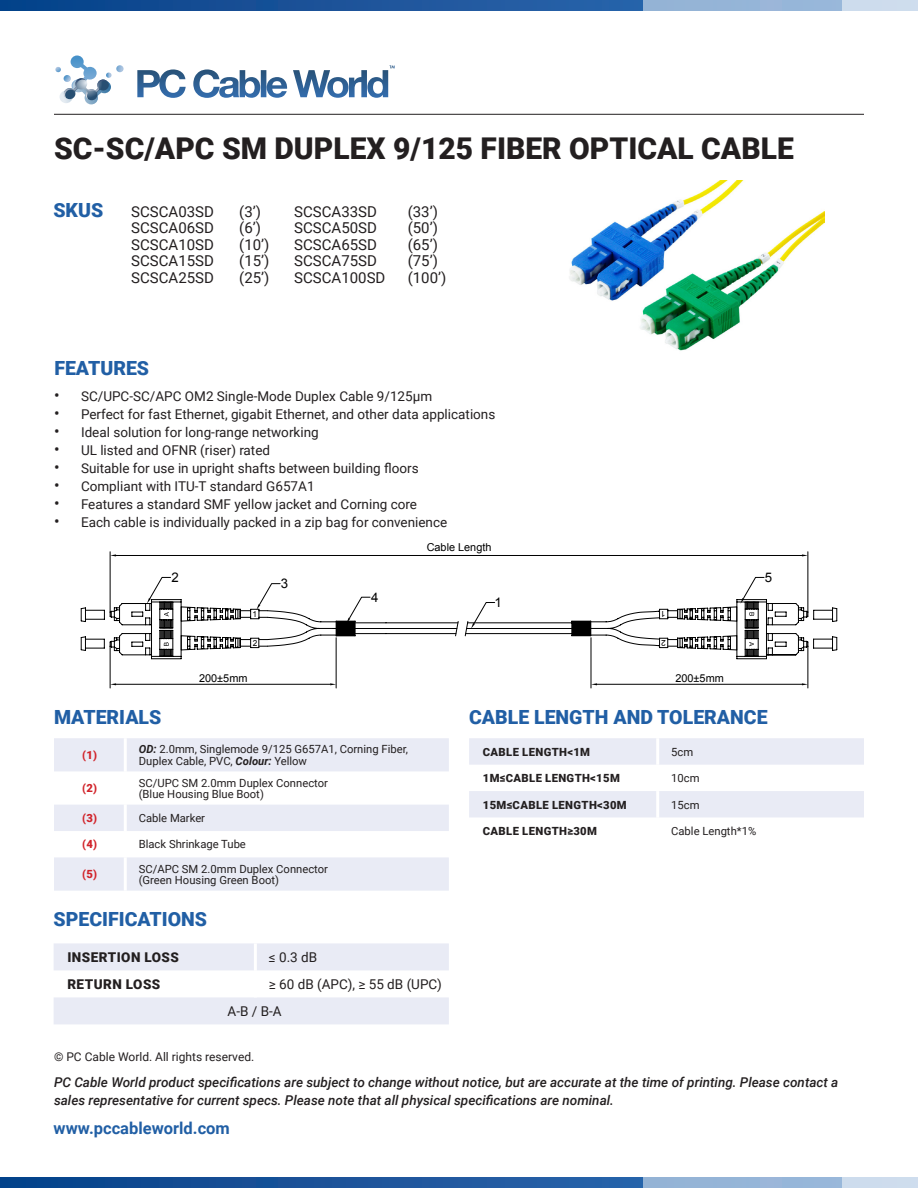
<style>
.page{position:relative;width:918px;height:1188px;background:#fff}
.page>*{position:absolute;margin:0;border:0;box-sizing:border-box;transform-origin:0 0}
.Product_Title{font:900 30px "Roboto";color:#231f20}
.t1{font:900 19.5px "Roboto";color:#215fa5}
.t2{font:700 16.5px "Roboto";color:#215fa5}
.SKU{font:15px "Roboto";color:#231f20}
.SKU_infos{font:15px "Roboto";color:#231f20}
.t3{font:13.5px "Roboto";color:#231f20}
.t4{font:italic 500 13.5px/18px "Roboto";color:#231f20}
.t5{font:900 13.5px "Roboto";letter-spacing:.035em;color:#231f20}
.t6{font:13.2px "Arial";color:#000}
.t7{font:12px "Roboto";color:#231f20}
.t8{font:11.25px/11.2px "Roboto";color:#231f20}
.t9{font:900 11.25px "Roboto";letter-spacing:.035em;color:#231f20}
.t10{font:900 11.25px "Roboto";color:#d1232a}
.t11{font:10.95px "Arial";color:#000}
.t12{font:8.25px "Arial";color:#000}
.s1{font-size:16.5px}
.s2{font-weight:700;font-style:italic}
</style>
<div class="page">
<svg style="left:0;top:0;width:644px;height:11px;background:#195299"></svg>
<svg style="left:55px;top:55px;width:69px;height:50px"></svg>
<svg style="left:137px;top:65px;width:258px;height:33px"></svg>
<div style="left:644px;top:0;width:274px;height:11px;background:#95b5d8"></div>
<div style="left:842px;top:0;width:76px;height:11px;background:#cddced"></div>
<svg style="left:0;top:1177px;width:643px;height:11px;background:#185299"></svg>
<div style="left:643px;top:1177px;width:275px;height:11px;background:#95b5d8"></div>
<div style="left:842px;top:1177px;width:76px;height:11px;background:#cddced"></div>
<hr style="left:54px;top:114px;width:810px;height:1px;background:#231f20">
<svg style="left:54px;top:943px;width:395px;height:81px"></svg>
<hr style="left:254px;top:943px;width:3px;height:27px;background:#fff">
<hr style="left:254px;top:970px;width:3px;height:27px;background:#fff">
<svg style="left:469px;top:738px;width:395px;height:79px"></svg>
<hr style="left:656px;top:738px;width:3px;height:27px;background:#fff">
<hr style="left:656px;top:765px;width:3px;height:26px;background:#fff">
<hr style="left:656px;top:791px;width:3px;height:26px;background:#fff">
<svg style="left:54px;top:738px;width:395px;height:153px;fill:#e9ebf5"></svg>
<hr style="left:124px;top:738px;width:3px;height:33px;background:#fff">
<hr style="left:124px;top:771px;width:3px;height:34px;background:#fff">
<hr style="left:124px;top:805px;width:3px;height:26px;background:#fff">
<hr style="left:124px;top:831px;width:3px;height:26px;background:#fff">
<hr style="left:124px;top:857px;width:3px;height:34px;background:#fff">
<img style="left:569px;top:181px;width:255px;height:170px">
<hr style="left:336px;top:638px;width:1px;height:50px;background:#000">
<hr style="left:110px;top:646px;width:1px;height:42px;background:#000">
<hr style="left:116px;top:684px;width:214px;height:1px;background:#000">
<hr style="left:591px;top:638px;width:1px;height:50px;background:#000">
<hr style="left:808px;top:646px;width:1px;height:42px;background:#000">
<hr style="left:597px;top:684px;width:205px;height:1px;background:#000">
<hr style="left:110px;top:552px;width:1px;height:60px;background:#000">
<hr style="left:808px;top:552px;width:1px;height:60px;background:#000">
<hr style="left:116px;top:555px;width:686px;height:1px;background:#000">
<svg style="left:81px;top:577px;width:756px;height:82px"></svg>
<p class="Product_Title" style="left:54px;top:127px;width:741px">SC-SC/APC SM DUPLEX 9/125 FIBER OPTICAL CABLE</p>
<p class="t1" style="left:53px;top:197px;width:51px">SKUS</p>
<p class="SKU" style="left:131px;top:201px;width:84px">SCSCA03SD</p>
<p class="SKU" style="left:131px;top:217px;width:84px">SCSCA06SD</p>
<p class="SKU" style="left:131px;top:234px;width:84px">SCSCA10SD</p>
<p class="SKU" style="left:131px;top:250px;width:84px">SCSCA15SD</p>
<p class="SKU" style="left:131px;top:267px;width:84px">SCSCA25SD</p>
<p class="SKU_infos" style="left:239px;top:201px;width:23px">(3’)</p>
<p class="SKU_infos" style="left:239px;top:217px;width:23px">(6’)</p>
<p class="SKU_infos" style="left:239px;top:234px;width:32px">(10’)</p>
<p class="SKU_infos" style="left:239px;top:250px;width:32px">(15’)</p>
<p class="SKU_infos" style="left:239px;top:267px;width:32px">(25’)</p>
<p class="SKU" style="left:294px;top:201px;width:84px">SCSCA33SD</p>
<p class="SKU" style="left:294px;top:217px;width:84px">SCSCA50SD</p>
<p class="SKU" style="left:294px;top:234px;width:84px">SCSCA65SD</p>
<p class="SKU" style="left:294px;top:250px;width:84px">SCSCA75SD</p>
<p class="SKU" style="left:294px;top:267px;width:93px">SCSCA100SD</p>
<p class="SKU_infos" style="left:408px;top:201px;width:32px">(33’)</p>
<p class="SKU_infos" style="left:408px;top:217px;width:32px">(50’)</p>
<p class="SKU_infos" style="left:408px;top:234px;width:32px">(65’)</p>
<p class="SKU_infos" style="left:408px;top:250px;width:32px">(75’)</p>
<p class="SKU_infos" style="left:408px;top:267px;width:40px">(100’)</p>
<p class="t1" style="left:54px;top:354px;width:96px">FEATURES</p>
<p class="t3" style="left:54px;top:387px;width:380px"><span class="s1">•</span> SC/UPC-SC/APC OM2 Single-Mode Duplex Cable 9/125µm</p>
<p class="t3" style="left:54px;top:405px;width:443px"><span class="s1">•</span> Perfect for fast Ethernet, gigabit Ethernet, and other data applications</p>
<p class="t3" style="left:54px;top:423px;width:266px"><span class="s1">•</span> Ideal solution for long-range networking</p>
<p class="t3" style="left:54px;top:441px;width:218px"><span class="s1">•</span> UL listed and OFNR (riser) rated</p>
<p class="t3" style="left:54px;top:459px;width:366px"><span class="s1">•</span> Suitable for use in upright shafts between building floors</p>
<p class="t3" style="left:54px;top:477px;width:262px"><span class="s1">•</span> Compliant with ITU-T standard G657A1</p>
<p class="t3" style="left:54px;top:495px;width:365px"><span class="s1">•</span> Features a standard SMF yellow jacket and Corning core</p>
<p class="t3" style="left:54px;top:513px;width:395px"><span class="s1">•</span> Each cable is individually packed in a zip bag for convenience</p>
<p class="t6" style="left:171px;top:569px;width:9px">2</p>
<p class="t12" style="left:252px;top:609px;width:6px">1</p>
<p class="t12" style="left:253px;top:637px;width:6px">2</p>
<p class="t11" style="left:199px;top:671px;width:50px">200±5mm</p>
<p class="t6" style="left:281px;top:575px;width:9px">3</p>
<p class="t6" style="left:371px;top:589px;width:9px">4</p>
<p class="t1" style="left:54px;top:703px;width:109px">MATERIALS</p>
<p class="t10" style="left:82px;top:747px;width:16px">(1)</p>
<p class="t8" style="left:139px;top:743px;width:271px"><span class="s2">OD:</span> 2.0mm, Singlemode 9/125 G657A1, Corning Fiber,<br>Duplex Cable, PVC, <span class="s2">Colour:</span> Yellow</p>
<p class="t10" style="left:82px;top:780px;width:16px">(2)</p>
<p class="t8" style="left:139px;top:777px;width:191px">SC/UPC SM 2.0mm Duplex Connector</p>
<p class="t8" style="left:139px;top:788px;width:127px">(Blue Housing Blue Boot)</p>
<p class="t10" style="left:82px;top:810px;width:16px">(3)</p>
<p class="t8" style="left:139px;top:812px;width:68px">Cable Marker</p>
<p class="t10" style="left:82px;top:837px;width:16px">(4)</p>
<p class="t8" style="left:139px;top:838px;width:109px">Black Shrinkage Tube</p>
<p class="t10" style="left:82px;top:866px;width:16px">(5)</p>
<p class="t8" style="left:139px;top:863px;width:191px">SC/APC SM 2.0mm Duplex Connector</p>
<p class="t8" style="left:139px;top:874px;width:142px">(Green Housing Green Boot)</p>
<p class="t11" style="left:427px;top:540px;width:66px">Cable Length</p>
<p class="t6" style="left:494px;top:594px;width:9px">1</p>
<p class="t12" style="left:666px;top:619px;width:6px;rotate:-180deg">1</p>
<p class="t12" style="left:666px;top:648px;width:6px;rotate:-180deg">2</p>
<p class="t11" style="left:675px;top:671px;width:50px">200±5mm</p>
<p class="t6" style="left:765px;top:569px;width:9px">5</p>
<p class="t1" style="left:469px;top:703px;width:300px">CABLE LENGTH AND TOLERANCE</p>
<p class="t9" style="left:483px;top:744px;width:109px">CABLE LENGTH&lt;1M</p>
<p class="t8" style="left:671px;top:746px;width:24px">5cm</p>
<p class="t9" style="left:483px;top:770px;width:139px">1M≤CABLE LENGTH&lt;15M</p>
<p class="t8" style="left:671px;top:772px;width:30px">10cm</p>
<p class="t9" style="left:483px;top:797px;width:146px">15M≤CABLE LENGTH&lt;30M</p>
<p class="t8" style="left:671px;top:798px;width:30px">15cm</p>
<p class="t9" style="left:483px;top:823px;width:116px">CABLE LENGTH≥30M</p>
<p class="t8" style="left:671px;top:825px;width:87px">Cable Length*1%</p>
<p class="t1" style="left:54px;top:906px;width:155px">SPECIFICATIONS</p>
<p class="t5" style="left:67px;top:948px;width:113px">INSERTION LOSS</p>
<p class="t3" style="left:269px;top:948px;width:50px">≤ 0.3 dB</p>
<p class="t5" style="left:67px;top:975px;width:94px">RETURN LOSS</p>
<p class="t3" style="left:269px;top:975px;width:174px">≥ 60 dB (APC), ≥ 55 dB (UPC)</p>
<p class="t3" style="left:228px;top:1002px;width:56px">A-B / B-A</p>
<p class="t7" style="left:54px;top:1048px;width:202px">© PC Cable World. All rights reserved.</p>
<p class="t4" style="left:54px;top:1073px;width:786px">PC Cable World product specifications are subject to change without notice, but are accurate at the time of printing. Please contact a sales representative for current specs. Please note that all physical specifications are nominal.</p>
<p class="t2" style="left:54px;top:1117px;width:178px">www.pccableworld.com</p>
</div>
